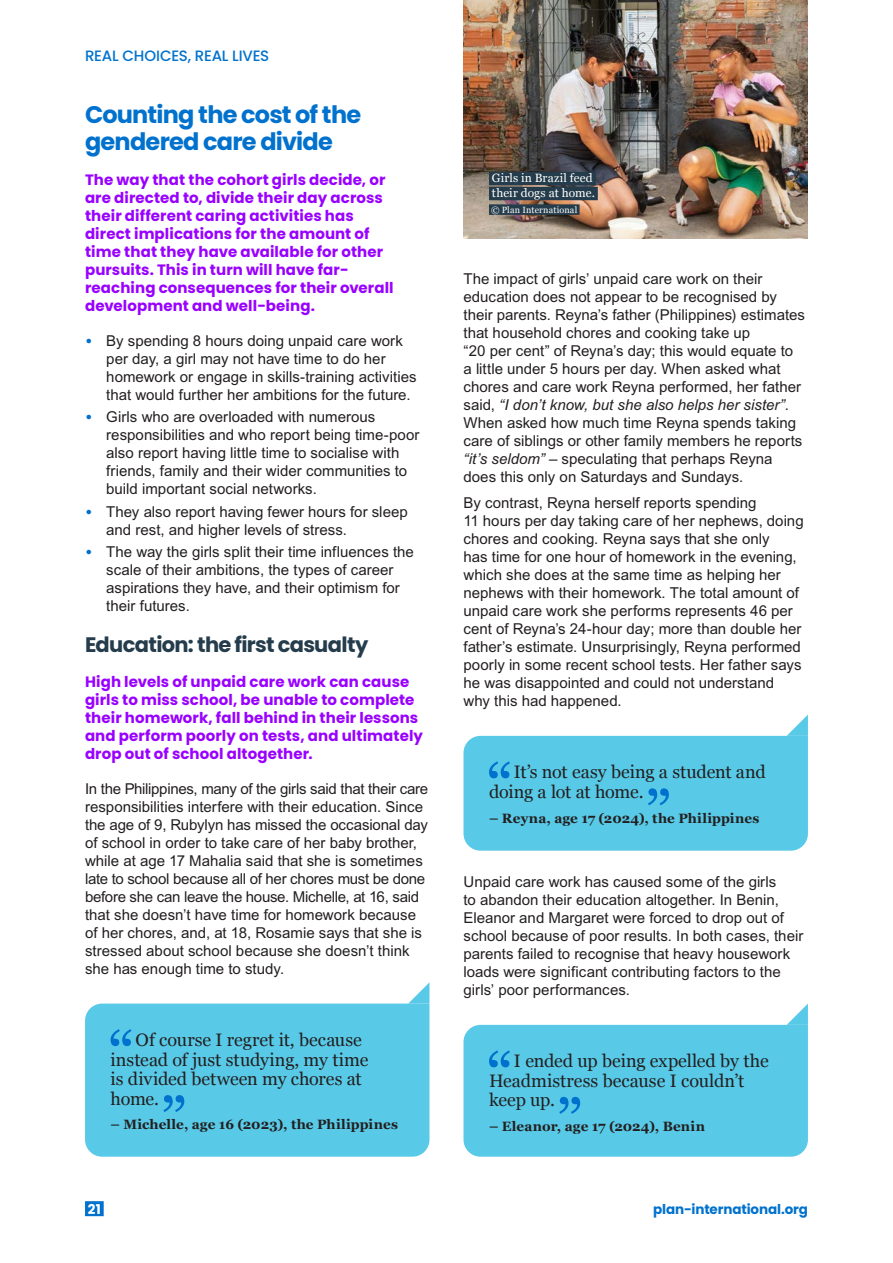
<style>
.page{position:relative;width:893px;height:1263px;background:#fff}
.page>*{position:absolute;margin:0;border:0;box-sizing:border-box;transform-origin:0 0}
.bodykop{font:700 24px/27px "Poppins";letter-spacing:-.03em;color:#0072ce}
.subkoppe{font:700 21px "Poppins";letter-spacing:-.03em;color:#243c4b}
.quote{font:18px/19.5px "Georgia";letter-spacing:-.005em;color:#231f20}
.body{font:15px/18px "Arial MT Pro";color:#231f20}
.body_bold_blou{font:700 15px/18px "Poppins";letter-spacing:.005em;color:#90f}
.t1{font:500 15px "Poppins";letter-spacing:-.015em;color:#0072ce}
.quotee{font:700 13.5px "Georgia";letter-spacing:.005em;color:#231f20}
.t2{font:700 13.5px "Poppins";letter-spacing:-.01em;color:#0072ce}
.t3{font:700 13.5px "Poppins";color:#fff}
.photo{font:12px/15px "Georgia";letter-spacing:.01em;color:#fff}
.photo_copyright{font:9px "Georgia";letter-spacing:.02em;color:#fff}
.s1{font-family:"Poppins";font-weight:700;color:#0072ce}
.s2{font-style:italic}
</style>
<div class="page">
<div style="left:85px;top:1201px;width:19px;height:15px;background:#0072ce"></div>
<div style="left:85px;top:1003px;width:344px;height:154px;background:#58cae7"></div>
<svg style="left:111px;top:1029px;width:21px;height:17px"></svg>
<svg style="left:163px;top:1095px;width:21px;height:17px"></svg>
<svg style="left:409px;top:983px;width:20px;height:20px"></svg>
<svg style="left:463px;top:714px;width:345px;height:137px"></svg>
<div style="left:463px;top:1025px;width:345px;height:132px;background:#58cae7"></div>
<svg style="left:489px;top:1050px;width:21px;height:17px"></svg>
<svg style="left:559px;top:1097px;width:21px;height:17px"></svg>
<svg style="left:787px;top:1003px;width:21px;height:22px"></svg>
<img style="left:463px;top:0;width:345px;height:238px">
<div style="left:489px;top:172px;width:107px;height:13px;background:#243c4b"></div>
<div style="left:489px;top:187px;width:109px;height:13px;background:#243c4b"></div>
<div style="left:489px;top:204px;width:91px;height:11px;background:#243c4b"></div>
<p class="t1" style="left:85px;top:47px;width:186px">REAL CHOICES, REAL LIVES</p>
<p class="bodykop" style="left:85px;top:101px;width:278px">Counting the cost of the gendered care divide</p>
<p class="body_bold_blou" style="left:85px;top:171px;width:310px">The way that the cohort girls decide, or are directed to, divide their day across their different caring activities has direct implications for the amount of time that they have available for other pursuits. This in turn will have far&shy;reaching consequences for their overall development and well-being.</p>
<p class="body" style="left:106px;top:332px;width:312px;text-indent:-21px"><span class="s1">•</span> By spending 8 hours doing unpaid care work per day, a girl may not have time to do her homework or engage in skills-training activities that would further her ambitions for the future.</p>
<p class="body" style="left:106px;top:409px;width:315px;text-indent:-21px"><span class="s1">•</span> Girls who are overloaded with numerous responsibilities and who report being time-poor also report having little time to socialise with friends, family and their wider communities to build important social networks.</p>
<p class="body" style="left:106px;top:503px;width:303px;text-indent:-21px"><span class="s1">•</span> They also report having fewer hours for sleep and rest, and higher levels of stress.</p>
<p class="body" style="left:106px;top:543px;width:309px;text-indent:-21px"><span class="s1">•</span> The way the girls split their time influences the scale of their ambitions, the types of career aspirations they have, and their optimism for their futures.</p>
<p class="subkoppe" style="left:85px;top:632px;width:285px">Education: the first casualty</p>
<p class="body_bold_blou" style="left:85px;top:673px;width:339px">High levels of unpaid care work can cause girls to miss school, be unable to complete their homework, fall behind in their lessons and perform poorly on tests, and ultimately drop out of school altogether.</p>
<p class="body" style="left:85px;top:780px;width:345px">In the Philippines, many of the girls said that their care responsibilities interfere with their education. Since the age of 9, Rubylyn has missed the occasional day of school in order to take care of her baby brother, while at age 17 Mahalia said that she is sometimes late to school because all of her chores must be done before she can leave the house. Michelle, at 16, said that she doesn’t have time for homework because of her chores, and, at 18, Rosamie says that she is stressed about school because she doesn’t think she has enough time to study.</p>
<p class="quote" style="left:111px;top:1029px;width:259px;text-indent:25px">Of course I regret it, because instead of just studying, my time is divided between my chores at home.</p>
<p class="quotee" style="left:111px;top:1114px;width:289px">– Michelle, age 16 (2023), the Philippines</p>
<p class="photo" style="left:492px;top:170px;width:105px">Girls in Brazil feed their dogs at home.</p>
<p class="photo_copyright" style="left:491px;top:203px;width:88px">© Plan International</p>
<p class="body" style="left:463px;top:270px;width:343px">The impact of girls’ unpaid care work on their education does not appear to be recognised by their parents. Reyna’s father (Philippines) estimates that household chores and cooking take up<br>“20 per cent” of Reyna’s day; this would equate to a little under 5 hours per day. When asked what chores and care work Reyna performed, her father said, <span class="s2">“I don’t know, but she also helps her sister”</span>.<br>When asked how much time Reyna spends taking care of siblings or other family members he reports <span class="s2">“it’s seldom”</span> – speculating that perhaps Reyna does this only on Saturdays and Sundays.</p>
<p class="body" style="left:463px;top:494px;width:342px">By contrast, Reyna herself reports spending<br>11 hours per day taking care of her nephews, doing chores and cooking. Reyna says that she only<br>has time for one hour of homework in the evening, which she does at the same time as helping her nephews with their homework. The total amount of unpaid care work she performs represents 46 per cent of Reyna’s 24-hour day; more than double her father’s estimate. Unsurprisingly, Reyna performed poorly in some recent school tests. Her father says he was disappointed and could not understand why this had happened.</p>
<p class="quote" style="left:489px;top:762px;width:278px;text-indent:25px">It’s not easy being a student and doing a lot at home.</p>
<p class="quotee" style="left:489px;top:808px;width:272px">– Reyna, age 17 (2024), the Philippines</p>
<p class="body" style="left:463px;top:873px;width:341px">Unpaid care work has caused some of the girls<br>to abandon their education altogether. In Benin, Eleanor and Margaret were forced to drop out of school because of poor results. In both cases, their parents failed to recognise that heavy housework loads were significant contributing factors to the girls’ poor performances.</p>
<p class="quote" style="left:489px;top:1051px;width:281px;text-indent:25px">I ended up being expelled by the<br>Headmistress because I couldn’t keep up.</p>
<p class="quotee" style="left:489px;top:1116px;width:217px">– Eleanor, age 17 (2024), Benin</p>
<p class="t3" style="left:88px;top:1201px;width:14px">21</p>
<p class="t2" style="left:653px;top:1201px;width:156px">plan-international.org</p>
</div>
